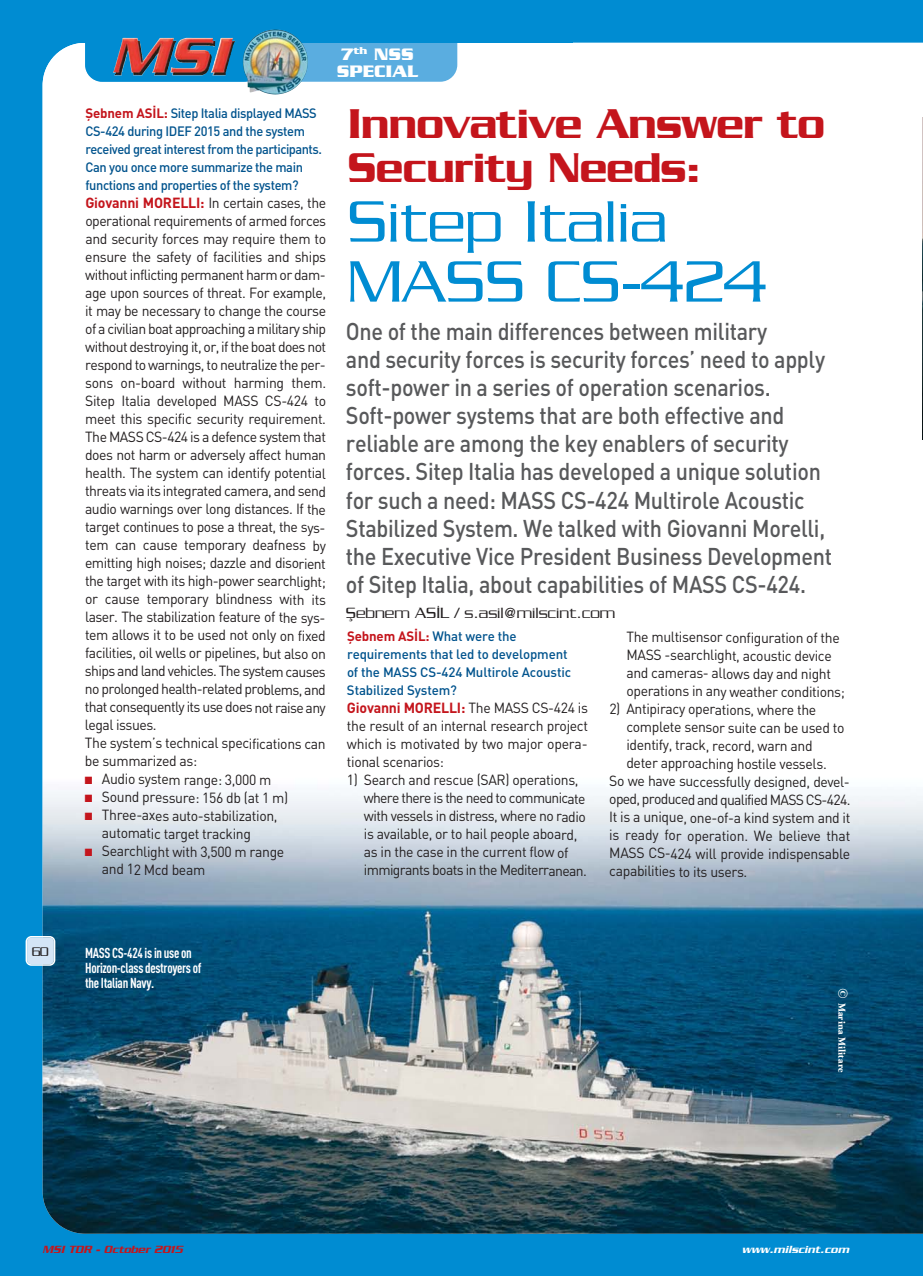
<style>
.page{position:relative;width:923px;height:1276px;background:#008cd2}
.page>*{position:absolute;margin:0;border:0;box-sizing:border-box;transform-origin:0 0}
.t1{font:300 63px/60px "Serpentine";color:#008cd2}
.t2{font:500 45px/43.5px "Serpentine";letter-spacing:-.015em;color:#c4151c}
.t3{font:500 24px/28px "DIN";letter-spacing:-.015em;color:#58595b;scale:.9 1}
.t4{font:700 18px/16.5px "Serpentine";color:#fff}
.t5{font:300 16.05px "Serpentine";color:#231f20}
.t6{font:14.55px/18px "DIN";letter-spacing:-.025em;color:#231f20;scale:.96 1}
.t7{font:14.55px "DIN";letter-spacing:-.05em;color:#231f20;scale:.96 1}
.t8{font:700 condensed 14.25px/15px "DIN";letter-spacing:-.025em;color:#fff;scale:.95 1}
.t9{font:500 13.5px/18px "DIN";letter-spacing:-.03em;color:#00538d;scale:.95 1}
.t10{font:500 13.5px/18px "DIN";letter-spacing:-.01em;color:#00538d}
.t11{font:300 13.5px "Serpentine";color:#231f20}
.t12{font:italic 500 11.25px "Serpentine";color:#c4151c}
.t13{font:italic 500 11.25px "Serpentine";color:#fff}
.t14{font:700 10.5px "Goudy";color:#fff}
.s1{font-weight:700;color:#c4151c}
.s2{color:#c4151c}
.s3{font-size:13.5px}
</style>
<div class="page">
<img style="left:43px;top:43px;width:880px;height:1190px">
<img style="left:85px;top:43px;width:372px;height:39px">
<svg style="left:26px;top:936px;width:29px;height:29px"></svg>
<img style="left:113px;top:38px;width:63px;height:37px">
<img style="left:246px;top:75px;width:13px;height:17px">
<img style="left:922px;top:117px;width:1px;height:323px">
<p class="t11" style="left:32px;top:943px;width:19px">60</p>
<p class="t9" style="left:85px;top:106px;width:250px"><span class="s1">Şebnem ASİL:</span> Sitep Italia displayed MASS CS-424 during IDEF 2015 and the system received great interest from the participants.<br>Can you once more summarize the main functions and properties of the system?</p>
<p class="t6" style="left:85px;top:196px;width:253px"><span class="s1">Giovanni MORELLI:</span> In certain cases, the operational requirements of armed forces and security forces may require them to ensure the safety of facilities and ships without inflicting permanent harm or dam&shy;age upon sources of threat. For example, it may be necessary to change the course of a civilian boat approaching a military ship without destroying it, or, if the boat does not respond to warnings, to neutralize the per&shy;sons on-board without harming them.<br>Sitep Italia developed MASS CS-424 to meet this specific security requirement.<br>The MASS CS-424 is a defence system that does not harm or adversely affect human health. The system can identify potential threats via its integrated camera, and send audio warnings over long distances. If the target continues to pose a threat, the sys&shy;tem can cause temporary deafness by emitting high noises; dazzle and disorient the target with its high-power searchlight; or cause temporary blindness with its laser. The stabilization feature of the sys&shy;tem allows it to be used not only on fixed facilities, oil wells or pipelines, but also on ships and land vehicles. The system causes no prolonged health-related problems, and that consequently its use does not raise any legal issues.<br>The system’s technical specifications can be summarized as:</p>
<p class="t6" style="left:85px;top:772px;width:196px"><span class="s2">■</span> Audio system range: 3,000 m</p>
<p class="t6" style="left:85px;top:790px;width:213px"><span class="s2">■</span> Sound pressure: 156 db (at 1 m)</p>
<p class="t6" style="left:102px;top:808px;width:184px;text-indent:-17px"><span class="s2">■</span> Three-axes auto-stabilization, automatic target tracking</p>
<p class="t6" style="left:102px;top:844px;width:192px;text-indent:-17px"><span class="s2">■</span> Searchlight with 3,500 m range and 12 Mcd beam</p>
<p class="t4" style="left:337px;top:46px;width:83px">7<sup>th</sup> NSS<br>SPECIAL</p>
<h2 class="t2" style="left:347px;top:101px;width:479px">Innovative Answer to<br>Security Needs:</h2>
<h1 class="t1" style="left:347px;top:190px;width:420px">Sitep Italia<br>MASS CS-424</h1>
<p class="t3" style="left:346px;top:320px;width:542px">One of the main differences between military<br>and security forces is security forces’ need to apply soft-power in a series of operation scenarios.<br>Soft-power systems that are both effective and reliable are among the key enablers of security forces. Sitep Italia has developed a unique solution for such a need: MASS CS-424 Multirole Acoustic Stabilized System. We talked with Giovanni Morelli, the Executive Vice President Business Development of Sitep Italia, about capabilities of MASS CS-424.</p>
<p class="t5" style="left:346px;top:603px;width:271px">Şebnem ASİL / s.asil@milscint.com</p>
<p class="t10" style="left:347px;top:629px;width:226px"><span class="s1">Şebnem ASİL:</span> What were the requirements that led to development of the MASS CS-424 Multirole Acoustic<br>Stabilized System?</p>
<p class="t6" style="left:347px;top:701px;width:253px;text-align:justify"><span class="s1">Giovanni MORELLI:</span> The MASS CS-424 is the result of an internal research project which is motivated by two major opera&shy;tional scenarios:</p>
<p class="t6" style="left:364px;top:773px;width:234px;text-indent:-17px">1) Search and rescue (SAR) operations, where there is the need to communicate with vessels in distress, where no radio is available, or to hail people aboard, as in the case in the current flow of immigrants boats in the Mediterranean.</p>
<p class="t6" style="left:626px;top:630px;width:229px">The multisensor configuration of the MASS -searchlight, acoustic device and cameras- allows day and night operations in any weather conditions;</p>
<p class="t6" style="left:609px;top:702px;width:217px">2) Antipiracy operations, where the</p>
<p class="t6" style="left:626px;top:720px;width:229px">complete sensor suite can be used to</p>
<p class="t6" style="left:626px;top:738px;width:195px">identify, track, record, warn and</p>
<p class="t6" style="left:626px;top:756px;width:210px">deter approaching hostile vessels.</p>
<p class="t6" style="left:609px;top:774px;width:252px">So we have successfully designed, devel-</p>
<p class="t7" style="left:609px;top:794px;width:253px">oped, produced and qualified MASS CS-424.</p>
<p class="t6" style="left:609px;top:810px;width:253px">It is a unique, one-of-a kind system and it</p>
<p class="t6" style="left:609px;top:828px;width:253px">is ready for operation. We believe that</p>
<p class="t6" style="left:609px;top:846px;width:253px">MASS CS-424 will provide indispensable</p>
<p class="t6" style="left:609px;top:864px;width:145px">capabilities to its users.</p>
<p class="t8" style="left:85px;top:946px;width:124px">MASS CS-424 is in use on<br>Horizon-class destroyers of the Italian Navy.</p>
<p class="t14" style="left:848px;top:988px;width:86px;rotate:90deg"><span class="s3">©</span> Marina Militare</p>
<p class="t12" style="left:43px;top:1242px;width:141px">MSI TDR - October 2015</p>
<p class="t13" style="left:742px;top:1242px;width:109px">www.milscint.com</p>
</div>
